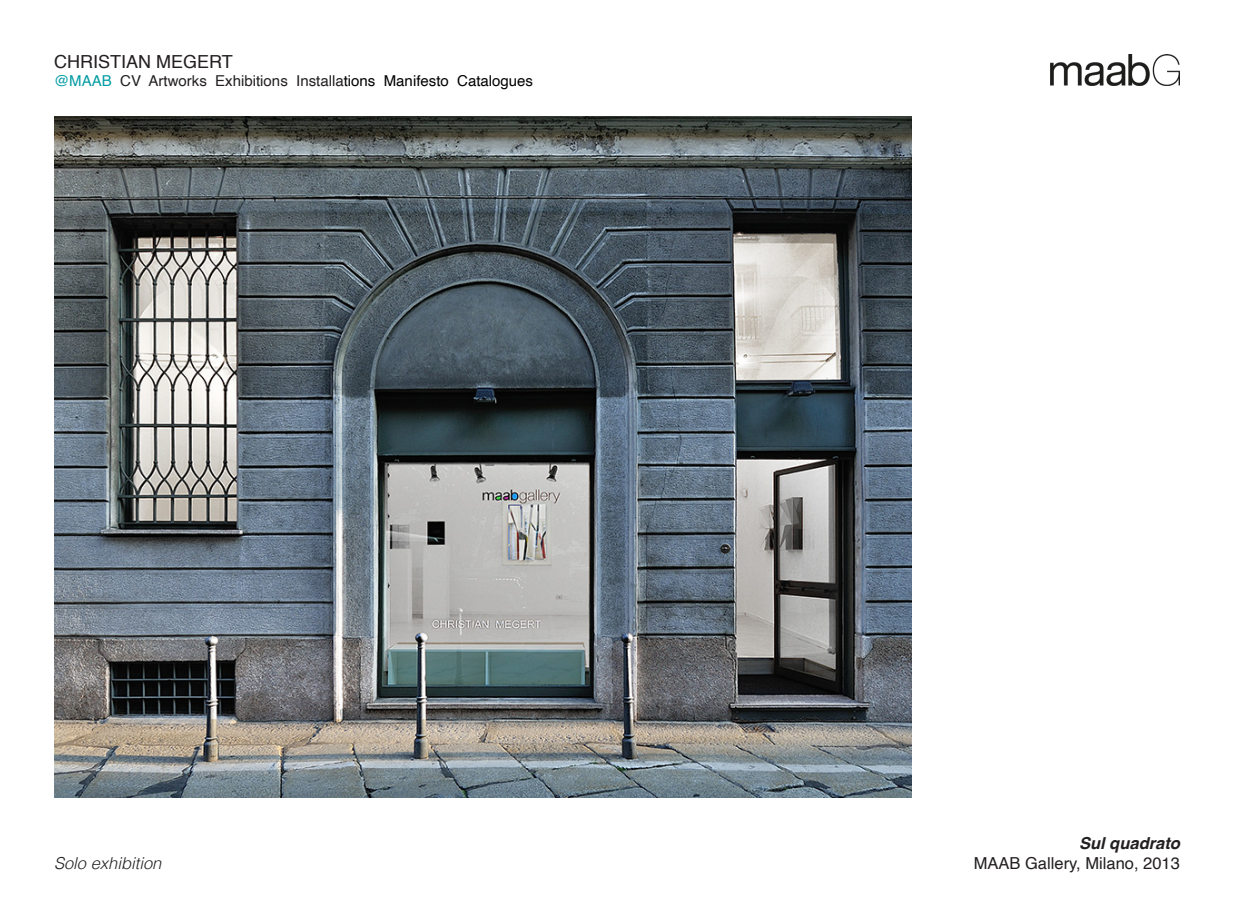
<style>
.page{position:relative;width:1234px;height:923px;background:#fff}
.page>*{position:absolute;margin:0;border:0;box-sizing:border-box;transform-origin:0 0}
.t1{font:18px "Helvetica";color:#231f20}
.t2{font:16.5px "Helvetica";color:#231f20}
.t3{font:italic 300 16.5px "Helvetica";color:#231f20}
.t4{font:italic 700 16.5px "Helvetica";color:#231f20}
.t5{font:15px "Helvetica";color:#231f20}
.s1{color:#009ba2}
.s2{color:#000}
</style>
<div class="page">
<img style="left:54px;top:117px;width:857px;height:680px">
<img style="left:1050px;top:54px;width:129px;height:31px">
<p class="t1" style="left:54px;top:47px;width:180px">CHRISTIAN MEGERT</p>
<p class="t5" style="left:54px;top:69px;width:480px"><span class="s1">@MAAB</span> CV Artworks Exhibitions Installa<span class="s2">tions Manifesto Catalogues</span></p>
<p class="t3" style="left:54px;top:849px;width:109px">Solo exhibition</p>
<p class="t4" style="left:1078px;top:829px;width:102px">Sul quadrato</p>
<p class="t2" style="left:973px;top:850px;width:208px">MAAB Gallery, Milano, 2013</p>
</div>
